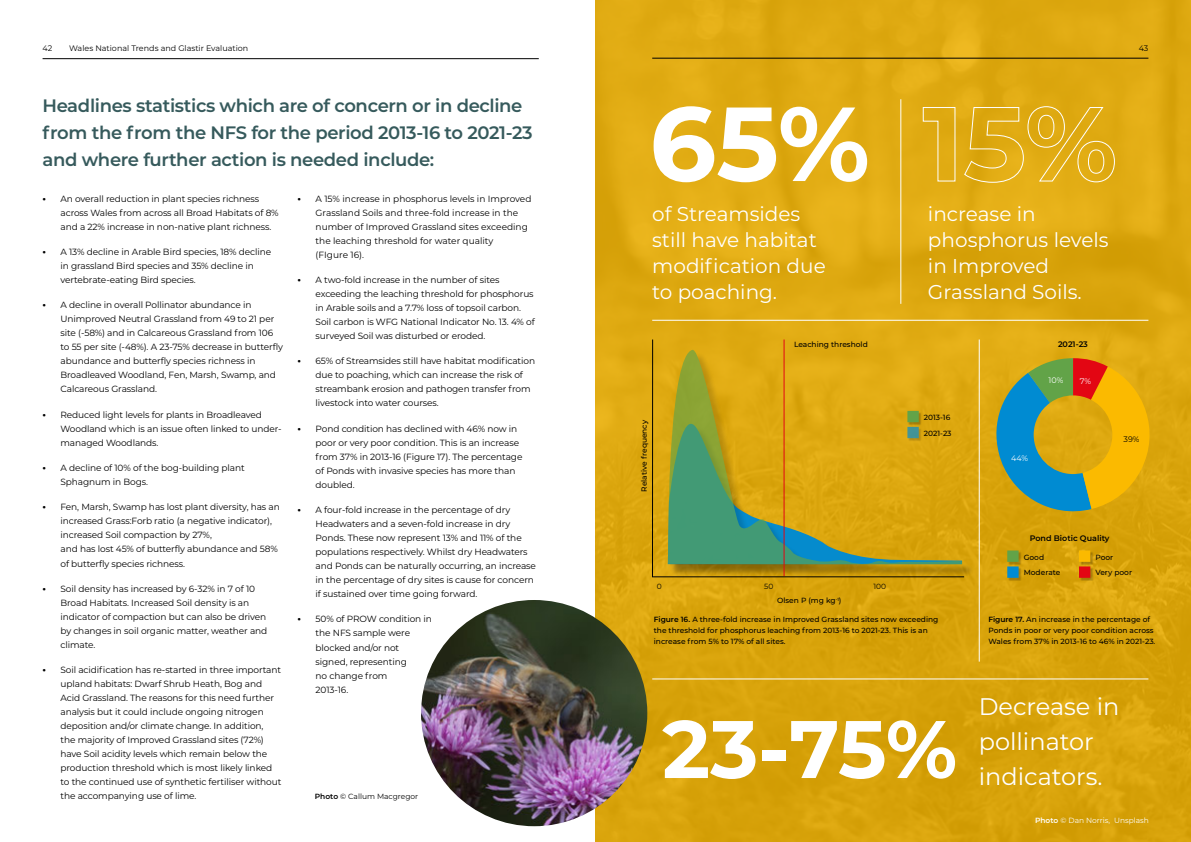
<style>
.page{position:relative;width:1191px;height:842px;background:#fff}
.page>*{position:absolute;margin:0;border:0;box-sizing:border-box;transform-origin:0 0}
.t1{font:700 105px "Montserrat";color:#fff}
.t2{font:700 81.4px "Montserrat";color:#fff}
.t3{font:24px/35px "Montserrat";color:#fff}
.t4{font:20px/26px "Montserrat";color:#fff}
.t5{font:600 18px/27px "Montserrat";letter-spacing:-.02em;color:#365a5c}
.t6{font:9px/14px "Montserrat";letter-spacing:-.01em;color:#000}
.t7{font:8px "Montserrat";color:#000}
.t8{font:600 8px "Montserrat";color:#000}
.t9{font:8px "Montserrat";color:#fff}
.t10{font:500 7.5px/11px "Montserrat";color:#000}
.t11{font:7.5px "Montserrat";color:#000}
.t12{font:7.5px "Montserrat";color:#fff}
.s1{font-weight:700;font-size:10px}
.s2{font-weight:600}
</style>
<div class="page">
<div style="left:595px;top:0;width:596px;height:842px;background:#dca70f"></div>
<hr style="left:43px;top:58px;width:496px;height:1px;background:#000">
<hr style="left:652px;top:58px;width:496px;height:1px;background:#000">
<hr style="left:900px;top:99px;width:1px;height:205px;background:#fff">
<hr style="left:652px;top:320px;width:496px;height:1px;background:#fff">
<div style="left:1007px;top:551px;width:15px;height:14px;background:#000;opacity:.24"></div>
<div style="left:1007px;top:567px;width:15px;height:14px;background:#000;opacity:.24"></div>
<svg style="left:1007px;top:550px;width:11px;height:28px"></svg>
<div style="left:1079px;top:551px;width:14px;height:14px;background:#000;opacity:.24"></div>
<div style="left:1079px;top:567px;width:14px;height:14px;background:#000;opacity:.24"></div>
<svg style="left:1079px;top:550px;width:11px;height:28px"></svg>
<svg style="left:652px;top:339px;width:312px;height:238px"></svg>
<hr style="left:978px;top:339px;width:1px;height:323px;background:#fff">
<hr style="left:652px;top:678px;width:496px;height:1px;background:#fff">
<div style="left:669px;top:352px;width:305px;height:224px;background:#000;opacity:.25"></div>
<svg style="left:668px;top:347px;width:294px;height:219px"></svg>
<img style="left:421px;top:600px;width:226px;height:226px;border-radius:113px">
<hr style="left:783px;top:339px;width:1px;height:237px;background:#e30613">
<svg style="left:996px;top:358px;width:163px;height:161px"></svg>
<p class="t7" style="left:43px;top:43px;width:11px">42</p>
<p class="t7" style="left:69px;top:43px;width:181px">Wales National Trends and Glastir Evaluation</p>
<p class="t7" style="left:1138px;top:43px;width:11px">43</p>
<h3 class="t5" style="left:43px;top:91px;width:492px">Headlines statistics which are of concern or in decline from the from the NFS for the period 2013-16 to 2021-23 and where further action is needed include:</h3>
<p class="t6" style="left:60px;top:191px;width:220px;text-indent:-18px"><span class="s1">•</span> An overall reduction in plant species richness across Wales from across all Broad Habitats of 8% and a 22% increase in non-native plant richness.</p>
<p class="t6" style="left:60px;top:245px;width:212px;text-indent:-18px"><span class="s1">•</span> A 13% decline in Arable Bird species, 18% decline in grassland Bird species and 35% decline in vertebrate-eating Bird species.</p>
<p class="t6" style="left:60px;top:298px;width:224px;text-indent:-18px"><span class="s1">•</span> A decline in overall Pollinator abundance in Unimproved Neutral Grassland from 49 to 21 per site (-58%) and in Calcareous Grassland from 106 to 55 per site (-48%). A 23-75% decrease in butterfly abundance and butterfly species richness in Broadleaved Woodland, Fen, Marsh, Swamp, and Calcareous Grassland.</p>
<p class="t6" style="left:60px;top:407px;width:223px;text-indent:-18px"><span class="s1">•</span> Reduced light levels for plants in Broadleaved<br>Woodland which is an issue often linked to under&shy;managed Woodlands.</p>
<p class="t6" style="left:60px;top:461px;width:186px;text-indent:-18px"><span class="s1">•</span> A decline of 10% of the bog-building plant<br>Sphagnum in Bogs.</p>
<p class="t6" style="left:60px;top:500px;width:221px;text-indent:-18px"><span class="s1">•</span> Fen, Marsh, Swamp has lost plant diversity, has an increased Grass:Forb ratio (a negative indicator), increased Soil compaction by 27%,<br>and has lost 45% of butterfly abundance and 58% of butterfly species richness.</p>
<p class="t6" style="left:60px;top:581px;width:208px;text-indent:-18px"><span class="s1">•</span> Soil density has increased by 6-32% in 7 of 10<br>Broad Habitats. Increased Soil density is an indicator of compaction but can also be driven by changes in soil organic matter, weather and climate.</p>
<p class="t6" style="left:60px;top:663px;width:222px;text-indent:-18px"><span class="s1">•</span> Soil acidification has re-started in three important upland habitats: Dwarf Shrub Heath, Bog and Acid Grassland. The reasons for this need further analysis but it could include ongoing nitrogen deposition and/or climate change. In addition,<br>the majority of Improved Grassland sites (72%) have Soil acidity levels which remain below the production threshold which is most likely linked to the continued use of synthetic fertiliser without the accompanying use of lime.</p>
<p class="t6" style="left:315px;top:191px;width:217px;text-indent:-18px"><span class="s1">•</span> A 15% increase in phosphorus levels in Improved Grassland Soils and three-fold increase in the number of Improved Grassland sites exceeding the leaching threshold for water quality<br>(FIgure 16).</p>
<p class="t6" style="left:315px;top:273px;width:221px;text-indent:-18px"><span class="s1">•</span> A two-fold increase in the number of sites exceeding the leaching threshold for phosphorus in Arable soils and a 7.7% loss of topsoil carbon.<br>Soil carbon is WFG National Indicator No. 13. 4% of surveyed Soil was disturbed or eroded.</p>
<p class="t6" style="left:315px;top:354px;width:221px;text-indent:-18px"><span class="s1">•</span> 65% of Streamsides still have habitat modification due to poaching, which can increase the risk of streambank erosion and pathogen transfer from livestock into water courses.</p>
<p class="t6" style="left:315px;top:421px;width:208px;text-indent:-18px"><span class="s1">•</span> Pond condition has declined with 46% now in poor or very poor condition. This is an increase from 37% in 2013-16 (Figure 17). The percentage of Ponds with invasive species has more than doubled.</p>
<p class="t6" style="left:315px;top:503px;width:222px;text-indent:-18px"><span class="s1">•</span> A four-fold increase in the percentage of dry Headwaters and a seven-fold increase in dry Ponds. These now represent 13% and 11% of the populations respectively. Whilst dry Headwaters and Ponds can be naturally occurring, an increase in the percentage of dry sites is cause for concern if sustained over time going forward.</p>
<p class="t6" style="left:315px;top:612px;width:118px;text-indent:-18px"><span class="s1">•</span> 50% of PROW condition in the NFS sample were blocked and/or not signed, representing<br>no change from<br>2013-16.</p>
<p class="t11" style="left:315px;top:792px;width:105px"><span class="s2">Photo</span> © Callum Macgregor</p>
<h1 class="t1" style="left:649px;top:68px;width:469px">65% 15%</h1>
<h3 class="t4" style="left:928px;top:200px;width:182px">increase in phosphorus levels in Improved<br>Grassland Soils.</h3>
<h3 class="t4" style="left:652px;top:200px;width:175px">of Streamsides still have habitat modification due to poaching.</h3>
<p class="t10" style="left:638px;top:492px;width:73px;rotate:-90deg">Relative frequency</p>
<p class="t10" style="left:794px;top:338px;width:75px">Leaching threshold</p>
<p class="t8" style="left:1058px;top:339px;width:31px">2021-23</p>
<p class="t9" style="left:1048px;top:375px;width:16px">10%</p>
<p class="t9" style="left:1079px;top:375px;width:13px">7%</p>
<p class="t10" style="left:924px;top:409px;width:29px;line-height:16.3px">2013-16<br>2021-23</p>
<p class="t9" style="left:1011px;top:452px;width:18px">44%</p>
<p class="t7" style="left:1123px;top:434px;width:18px">39%</p>
<p class="t11" style="left:657px;top:581px;width:6px">0</p>
<p class="t11" style="left:764px;top:581px;width:11px">50</p>
<p class="t11" style="left:873px;top:581px;width:14px">100</p>
<p class="t10" style="left:777px;top:595px;width:66px">Olsen P (mg kg<sup>-1</sup>)</p>
<p class="t10" style="left:654px;top:614px;width:286px"><span class="s2">Figure 16.</span> A three-fold increase in Improved Grassland sites now exceeding the threshold for phosphorus leaching from 2013-16 to 2021-23. This is an increase from 5% to 17% of all sites.</p>
<h2 class="t2" style="left:662px;top:690px;width:296px">23-75%</h2>
<p class="t8" style="left:1029px;top:532px;width:81px">Pond Biotic Quality</p>
<p class="t10" style="left:1023px;top:549px;width:38px;line-height:15.6px">Good<br>Moderate</p>
<p class="t10" style="left:1095px;top:549px;width:38px;line-height:15.6px">Poor<br>Very poor</p>
<p class="t10" style="left:988px;top:614px;width:168px"><span class="s2">Figure 17.</span> An increase in the percentage of<br>Ponds in poor or very poor condition across<br>Wales from 37% in 2013-16 to 46% in 2021-23.</p>
<h3 class="t3" style="left:978px;top:688px;width:142px">Decrease in pollinator indicators.</h3>
<p class="t12" style="left:1035px;top:815px;width:115px"><span class="s2">Photo</span> © Dan Norris, Unsplash</p>
</div>
